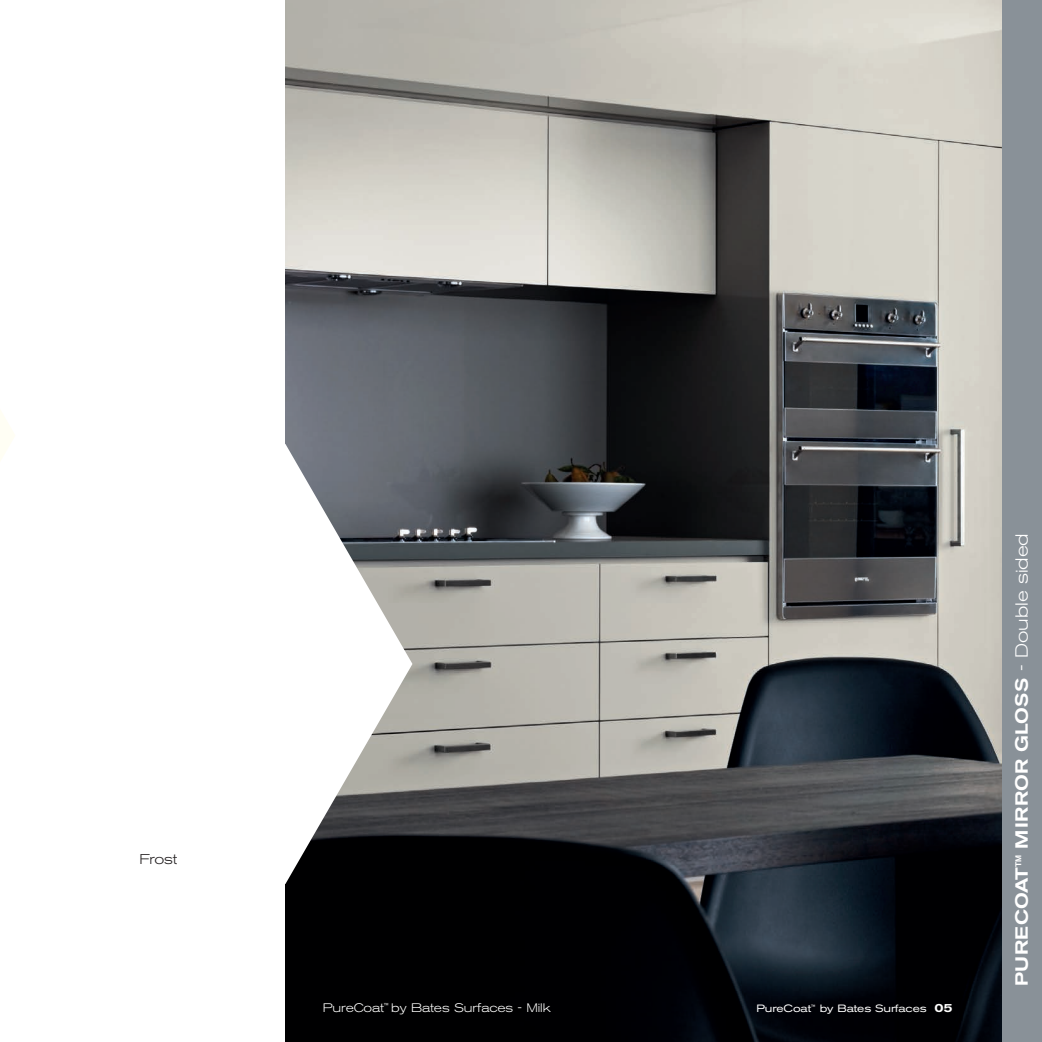
<style>
.page{position:relative;width:1042px;height:1042px;background:#fff}
.page>*{position:absolute;margin:0;border:0;box-sizing:border-box;transform-origin:0 0}
.t1{font:500 expanded 17.5px "Akzidenz Grotesk BE";letter-spacing:.02em;color:#fff}
.t2{font:300 expanded 14px "Akzidenz Grotesk BE";letter-spacing:-.02em;color:#231f20}
.t3{font:300 expanded 12.25px "Akzidenz Grotesk BE";letter-spacing:-.01em;color:#fff}
.t4{font:expanded 10.5px "Akzidenz Grotesk BE";letter-spacing:-.01em;color:#fff}
.s1{font-weight:500;font-size:12.25px}
.s2{font-weight:300}
</style>
<div class="page">
<img style="left:285px;top:0;width:717px;height:1042px">
<div style="left:1002px;top:0;width:40px;height:1042px;background:#899198"></div>
<svg style="left:0;top:410px;width:15px;height:34px"></svg>
<svg style="left:0;top:444px;width:412px;height:440px"></svg>
<p class="t2" style="left:139px;top:851px;width:39px">Frost</p>
<p class="t3" style="left:359px;top:1001px;width:147px">Purecoat<sup>®®</sup> - Snowdrift</p>
<p class="t3" style="left:323px;top:1001px;width:229px">PureCoat<sup>™</sup> by Bates Surfaces - Milk</p>
<p class="t4" style="left:756px;top:1002px;width:198px">PureCoat<sup>™</sup> by Bates Surfaces <span class="s1">05</span></p>
<h1 class="t1" style="left:1011px;top:986px;width:455px;rotate:-90deg">PURECOAT™ MIRROR GLOSS <span class="s2">- Double sided</span></h1>
</div>
